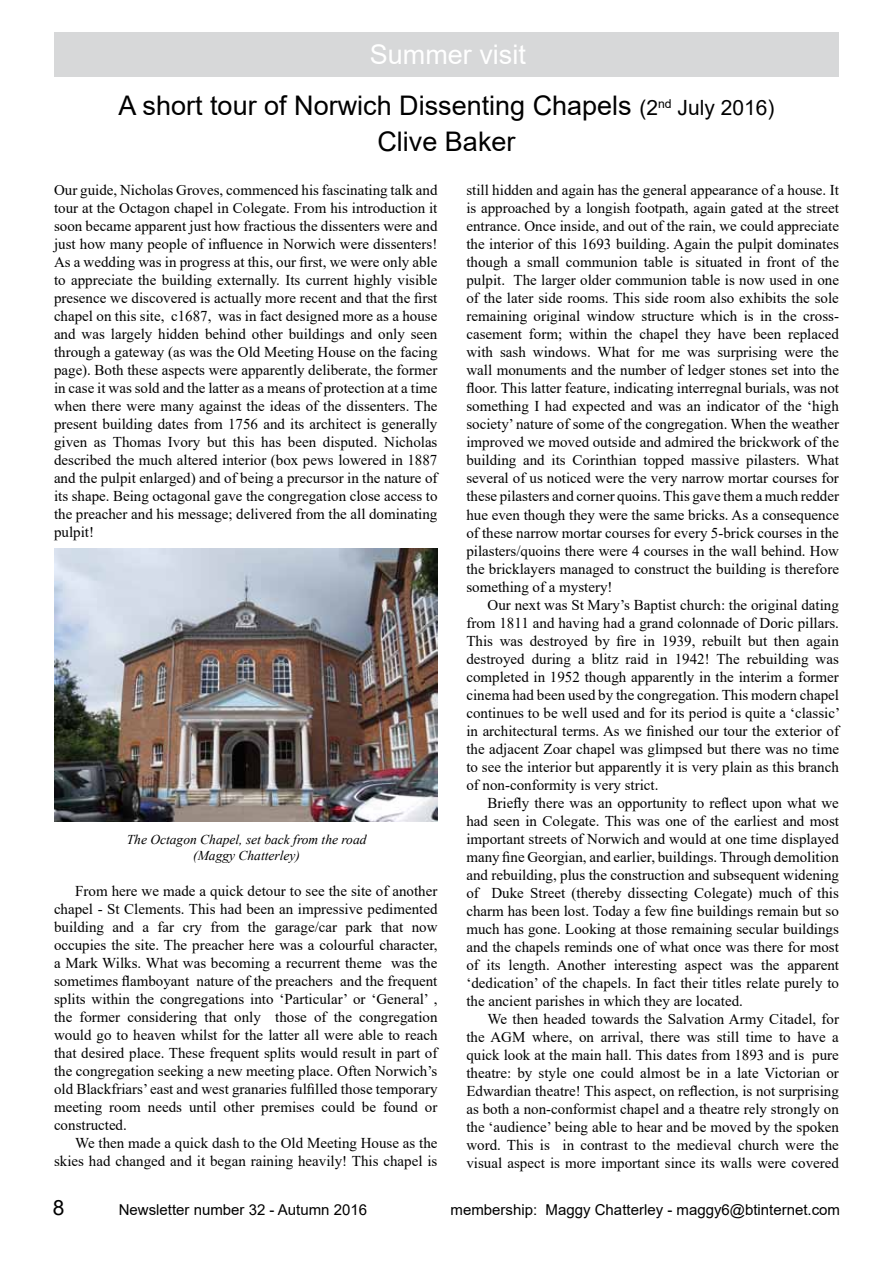
<style>
.page{position:relative;width:893px;height:1263px;background:#fff}
.page>*{position:absolute;margin:0;border:0;box-sizing:border-box;transform-origin:0 0}
.t1{font:27px/51.6px "Arial";color:#000;text-align:center}
.t2{font:21px "Arial";color:#000}
.t3{font:15px/18px "Times New Roman";color:#000;text-align:justify}
.t4{font:15px "Arial";color:#000}
.t5{font:italic 13.5px/16.2px "Times New Roman";color:#000;text-align:center}
.s1{color:#fff}
.s2{font-size:21px}
</style>
<div class="page">
<div style="left:54px;top:32px;width:784px;height:45px;background:#d7d8d9"></div>
<img style="left:54px;top:549px;width:383px;height:273px">
<h1 class="t1" style="left:119px;top:28px;width:657px"><span class="s1">Summer visit<br></span>A short tour of Norwich Dissenting Chapels <span class="s2">(2</span><sup>nd</sup> <span class="s2">July 2016)</span></h1>
<h1 class="t1" style="left:377px;top:116px;width:140px">Clive Baker</h1>
<p class="t3" style="left:54px;top:180px;width:385px">Our guide, Nicholas Groves, commenced his fascinating talk and tour at the Octagon chapel in Colegate. From his introduction it soon became apparent just how fractious the dissenters were and just how many people of influence in Norwich were dissenters!<br>As a wedding was in progress at this, our first, we were only able to appreciate the building externally. Its current highly visible presence we discovered is actually more recent and that the first chapel on this site, c1687, was in fact designed more as a house and was largely hidden behind other buildings and only seen through a gateway (as was the Old Meeting House on the facing page). Both these aspects were apparently deliberate, the former in case it was sold and the latter as a means of protection at a time when there were many against the ideas of the dissenters. The present building dates from 1756 and its architect is generally given as Thomas Ivory but this has been disputed. Nicholas described the much altered interior (box pews lowered in 1887 and the pulpit enlarged) and of being a precursor in the nature of its shape. Being octagonal gave the congregation close access to the preacher and his message; delivered from the all dominating pulpit!</p>
<p class="t3" style="left:466px;top:181px;width:374px">still hidden and again has the general appearance of a house. It is approached by a longish footpath, again gated at the street entrance. Once inside, and out of the rain, we could appreciate the interior of this 1693 building. Again the pulpit dominates though a small communion table is situated in front of the pulpit. The larger older communion table is now used in one of the later side rooms. This side room also exhibits the sole remaining original window structure which is in the cross&shy;casement form; within the chapel they have been replaced with sash windows. What for me was surprising were the wall monuments and the number of ledger stones set into the floor. This latter feature, indicating interregnal burials, was not something I had expected and was an indicator of the ‘high society’ nature of some of the congregation. When the weather improved we moved outside and admired the brickwork of the building and its Corinthian topped massive pilasters. What several of us noticed were the very narrow mortar courses for these pilasters and corner quoins. This gave them a much redder hue even though they were the same bricks. As a consequence of these narrow mortar courses for every 5-brick courses in the pilasters/quoins there were 4 courses in the wall behind. How the bricklayers managed to construct the building is therefore something of a mystery!</p>
<p class="t3" style="left:466px;top:595px;width:375px;text-indent:21px">Our next was St Mary’s Baptist church: the original dating from 1811 and having had a grand colonnade of Doric pillars.<br>This was destroyed by fire in 1939, rebuilt but then again destroyed during a blitz raid in 1942! The rebuilding was completed in 1952 though apparently in the interim a former cinema had been used by the congregation. This modern chapel continues to be well used and for its period is quite a ‘classic’ in architectural terms. As we finished our tour the exterior of the adjacent Zoar chapel was glimpsed but there was no time to see the interior but apparently it is very plain as this branch of non-conformity is very strict.</p>
<p class="t3" style="left:466px;top:793px;width:374px;text-indent:21px">Briefly there was an opportunity to reflect upon what we had seen in Colegate. This was one of the earliest and most important streets of Norwich and would at one time displayed many fine Georgian, and earlier, buildings. Through demolition and rebuilding, plus the construction and subsequent widening of Duke Street (thereby dissecting Colegate) much of this charm has been lost. Today a few fine buildings remain but so much has gone. Looking at those remaining secular buildings and the chapels reminds one of what once was there for most of its length. Another interesting aspect was the apparent ‘dedication’ of the chapels. In fact their titles relate purely to the ancient parishes in which they are located.</p>
<p class="t3" style="left:466px;top:1009px;width:374px;text-indent:21px">We then headed towards the Salvation Army Citadel, for the AGM where, on arrival, there was still time to have a quick look at the main hall. This dates from 1893 and is pure theatre: by style one could almost be in a late Victorian or Edwardian theatre! This aspect, on reflection, is not surprising as both a non-conformist chapel and a theatre rely strongly on the ‘audience’ being able to hear and be moved by the spoken word. This is in contrast to the medieval church were the visual aspect is more important since its walls were covered</p>
<p class="t5" style="left:127px;top:831px;width:241px">The Octagon Chapel, set back from the road (Maggy Chatterley)</p>
<p class="t3" style="left:54px;top:881px;width:385px;text-indent:21px">From here we made a quick detour to see the site of another chapel - St Clements. This had been an impressive pedimented building and a far cry from the garage/car park that now occupies the site. The preacher here was a colourful character, a Mark Wilks. What was becoming a recurrent theme was the sometimes flamboyant nature of the preachers and the frequent splits within the congregations into ‘Particular’ or ‘General’ , the former considering that only those of the congregation would go to heaven whilst for the latter all were able to reach that desired place. These frequent splits would result in part of the congregation seeking a new meeting place. Often Norwich’s old Blackfriars’ east and west granaries fulfilled those temporary meeting room needs until other premises could be found or constructed.</p>
<p class="t3" style="left:54px;top:1133px;width:385px;text-align:right">We then made a quick dash to the Old Meeting House as the skies had changed and it began raining heavily! This chapel is</p>
<h2 class="t2" style="left:53px;top:1193px;width:13px">8</h2>
<p class="t4" style="left:119px;top:1199px;width:250px">Newsletter number 32 - Autumn 2016</p>
<p class="t4" style="left:451px;top:1199px;width:391px">membership: Maggy Chatterley - maggy6@btinternet.com</p>
</div>
